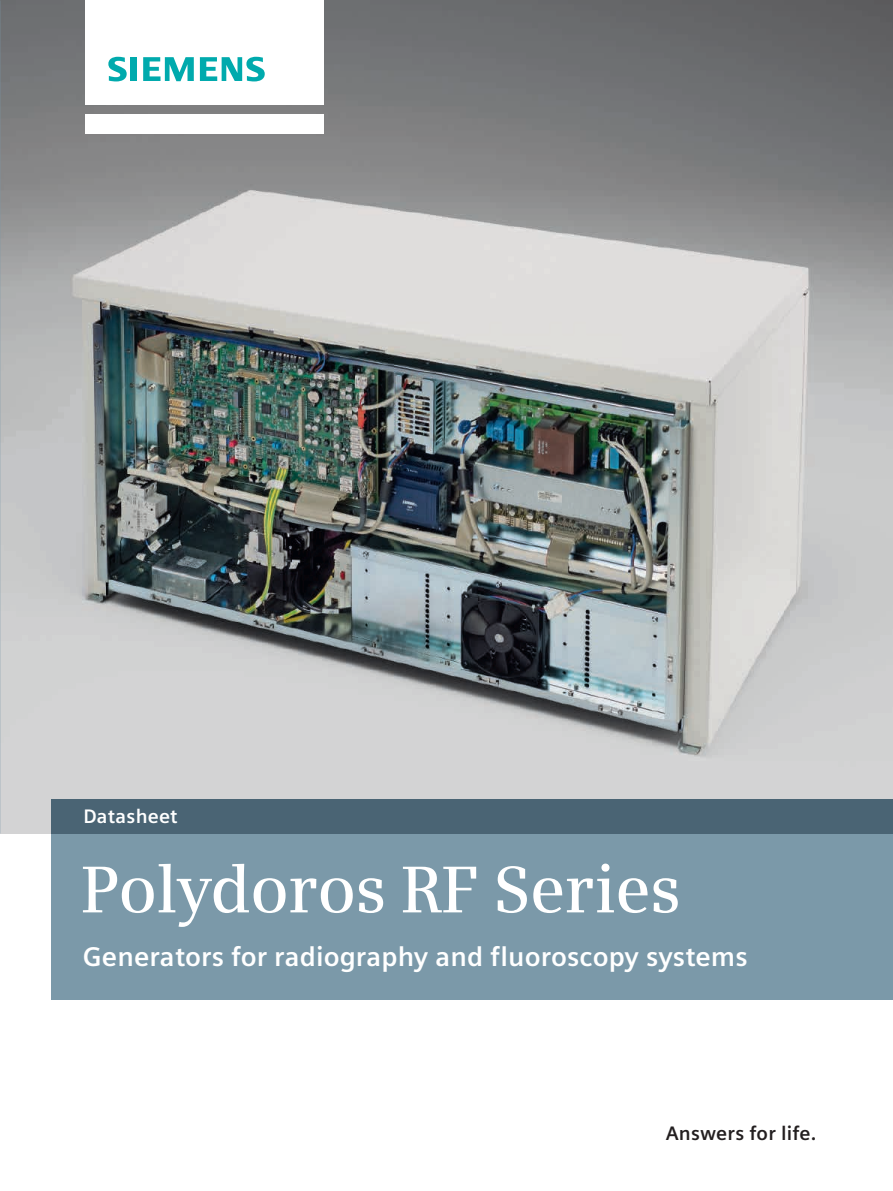
<style>
.page{position:relative;width:893px;height:1191px;background:#fff}
.page>*{position:absolute;margin:0;border:0;box-sizing:border-box;transform-origin:0 0}
.t1{font:600 66px "Siemens Serif";letter-spacing:-.015em;color:#fff}
.t2{font:700 27px "Siemens Sans";letter-spacing:.005em;color:#fff}
.t3{font:700 19.5px "Siemens Sans";letter-spacing:.01em;color:#231f20}
.t4{font:700 19.5px "Siemens Sans";letter-spacing:.01em;color:#fff}
</style>
<div class="page">
<img style="left:0;top:0;width:893px;height:833px">
<div style="left:85px;top:114px;width:238px;height:19px;background:#fff"></div>
<div style="left:85px;top:0;width:238px;height:105px;background:#fff"></div>
<svg style="left:108px;top:57px;width:19px;height:24px"></svg>
<div style="left:130px;top:57px;width:7px;height:24px;background:#00aaad"></div>
<svg style="left:143px;top:57px;width:51px;height:24px"></svg>
<svg style="left:200px;top:57px;width:65px;height:24px"></svg>
<div style="left:51px;top:833px;width:842px;height:166px;background:#7b99a9"></div>
<div style="left:51px;top:799px;width:842px;height:34px;background:#4a6474"></div>
<p class="t4" style="left:83px;top:805px;width:96px">Datasheet</p>
<h1 class="t1" style="left:81px;top:851px;width:602px">Polydoros RF Series</h1>
<p class="t2" style="left:83px;top:941px;width:666px">Generators for radiography and fluoroscopy systems</p>
<p class="t3" style="left:666px;top:1122px;width:152px">Answers for life.</p>
</div>
